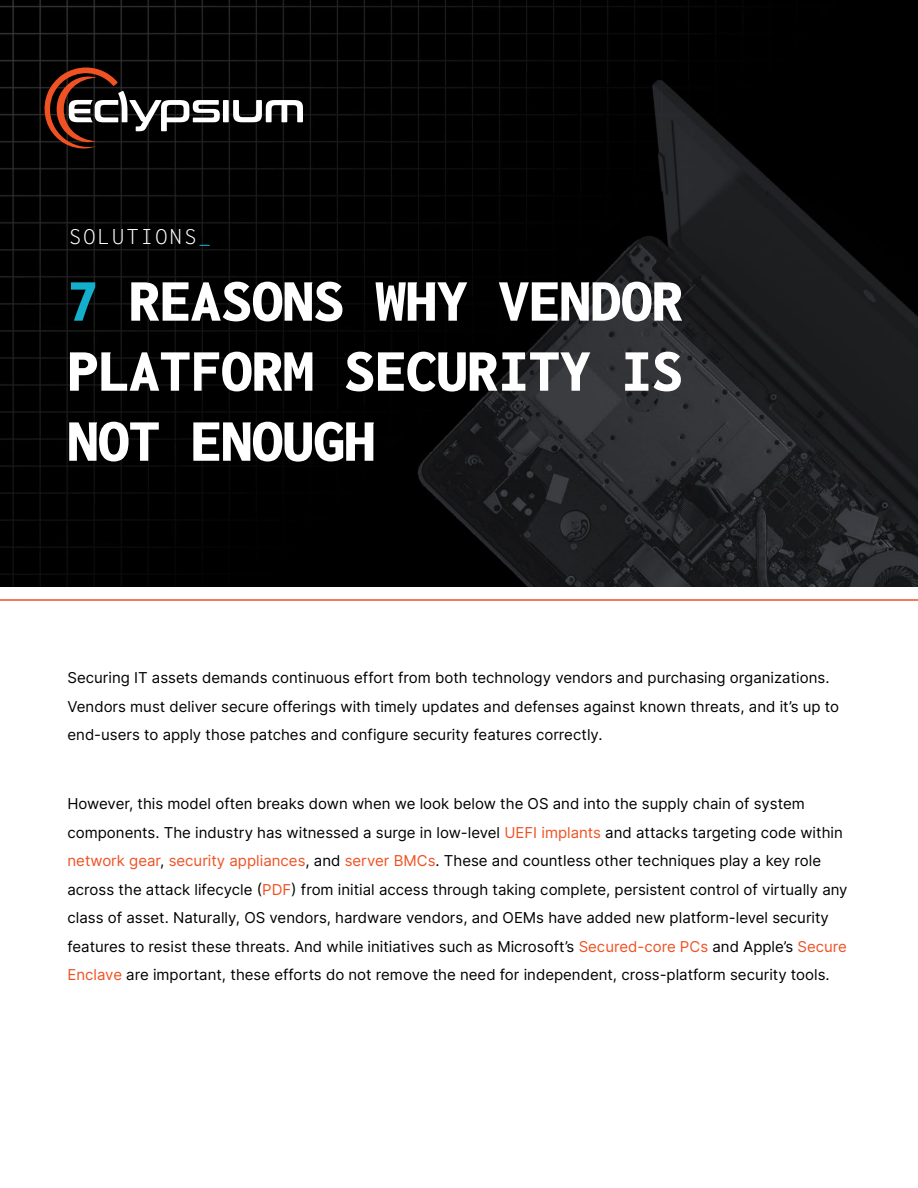
<style>
.page{position:relative;width:918px;height:1188px;background:#fff}
.page>*{position:absolute;margin:0;border:0;box-sizing:border-box;transform-origin:0 0}
.t1{font:900 61.5px/70.1px "Inconsolata";color:#fff;text-align:justify}
.t2{font:300 24px "Inconsolata";letter-spacing:.1em;color:#fff}
.t3{font:15px/28.5px "Inter";color:#000}
.s1{color:#13afcc}
.s2{color:#f05123}
</style>
<div class="page">
<img style="left:0;top:0;width:918px;height:587px">
<div style="left:223px;top:100px;width:6px;height:22px;background:#fff"></div>
<svg style="left:233px;top:100px;width:70px;height:22px"></svg>
<svg style="left:45px;top:68px;width:175px;height:80px"></svg>
<hr style="left:0;top:599px;width:918px;height:2px;background:#f05123">
<h2 class="t2" style="left:69px;top:222px;width:143px">SOLUTIONS<span class="s1">_</span></h2>
<h1 class="t1" style="left:67px;top:264px;width:617px"><span class="s1">7</span> REASONS WHY VENDOR PLATFORM SECURITY IS NOT ENOUGH</h1>
<p class="t3" style="left:68px;top:663px;width:773px">Securing IT assets demands continuous effort from both technology vendors and purchasing organizations.<br>Vendors must deliver secure offerings with timely updates and defenses against known threats, and it’s up to end-users to apply those patches and configure security features correctly.</p>
<p class="t3" style="left:68px;top:789px;width:782px">However, this model often breaks down when we look below the OS and into the supply chain of system components. The industry has witnessed a surge in low-level <span class="s2">UEFI implants</span> and attacks targeting code within <span class="s2">network gear</span>, <span class="s2">security appliances</span>, and <span class="s2">server BMCs</span>. These and countless other techniques play a key role across the attack lifecycle (<span class="s2">PDF</span>) from initial access through taking complete, persistent control of virtually any class of asset. Naturally, OS vendors, hardware vendors, and OEMs have added new platform-level security features to resist these threats. And while initiatives such as Microsoft’s <span class="s2">Secured-core PCs</span> and Apple’s <span class="s2">Secure Enclave</span> are important, these efforts do not remove the need for independent, cross-platform security tools.</p>
</div>
